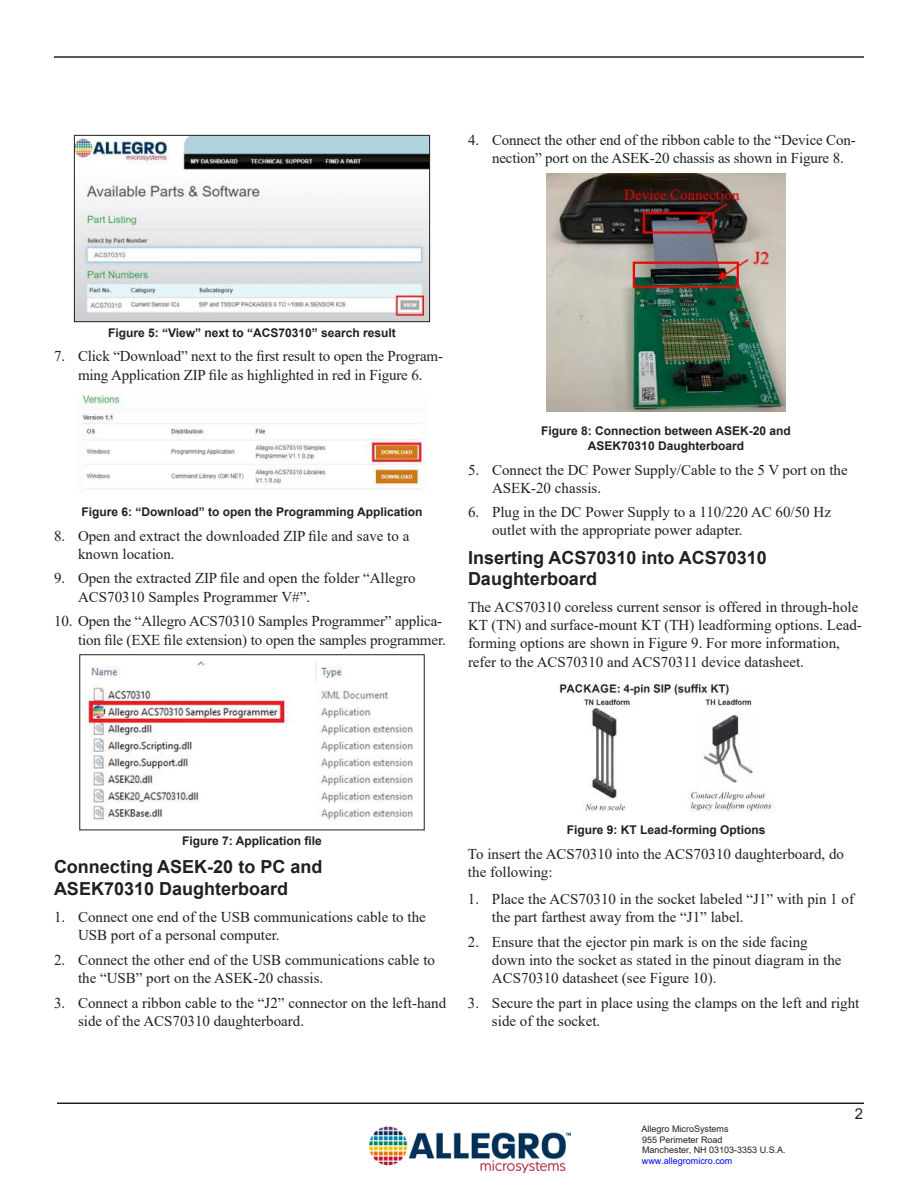
<style>
.page{position:relative;width:918px;height:1188px;background:#fff}
.page>*{position:absolute;margin:0;border:0;box-sizing:border-box;transform-origin:0 0}
.t1{font:700 18px/21.8px "Arial";color:#221f1f}
.t2{font:15px/18px "Times New Roman";color:#221f1f}
.t3{font:15px "Arial";color:#221f1f}
.t4{font:700 12px/14.4px "Arial";color:#221f1f;text-align:center}
.t5{font:9px/10.8px "Arial";color:#221f1f}
.t6{font:9px "Arial";color:#00f}
</style>
<div class="page">
<hr style="left:57px;top:1102px;width:807px;height:2px;background:#221f1f">
<hr style="left:54px;top:56px;width:810px;height:2px;background:#221f1f">
<img style="left:370px;top:1126px;width:201px;height:47px">
<img style="left:76px;top:137px;width:352px;height:183px">
<div style="left:74px;top:135px;width:356px;height:187px;border:1px solid #221f1f"></div>
<img style="left:82px;top:395px;width:340px;height:94px">
<img style="left:85px;top:661px;width:328px;height:160px">
<div style="left:79px;top:654px;width:346px;height:176px;border:1px solid #221f1f"></div>
<img style="left:547px;top:173px;width:238px;height:239px">
<img style="left:559px;top:683px;width:214px;height:129px">
<p class="t2" style="left:492px;top:133px;width:365px;text-indent:-24px">4. Connect the other end of the ribbon cable to the “Device Con&shy;nection” port on the ASEK-20 chassis as shown in Figure 8.</p>
<p class="t4" style="left:108px;top:326px;width:289px">Figure 5: “View” next to “ACS70310” search result</p>
<p class="t2" style="left:54px;top:349px;width:391px;text-align:center">7. Click “Download” next to the 昀椀rst result to open the Program&shy;ming Application ZIP 昀椀le as highlighted in red in Figure 6.</p>
<p class="t4" style="left:82px;top:505px;width:342px">Figure 6: “Download” to open the Programming Application</p>
<p class="t2" style="left:78px;top:528px;width:333px;text-indent:-24px">8. Open and extract the downloaded ZIP 昀椀le and save to a known location.</p>
<p class="t2" style="left:78px;top:571px;width:339px;text-indent:-24px">9. Open the extracted ZIP 昀椀le and open the folder “Allegro<br>ACS70310 Samples Programmer V#”.</p>
<p class="t2" style="left:54px;top:614px;width:393px;text-align:right">10. Open the “Allegro ACS70310 Samples Programmer” applica&shy;tion 昀椀le (EXE 昀椀le extension) to open the samples programmer.</p>
<p class="t4" style="left:541px;top:425px;width:251px">Figure 8: Connection between ASEK-20 and<br>ASEK70310 Daughterboard</p>
<p class="t2" style="left:492px;top:462px;width:357px;text-indent:-24px">5. Connect the DC Power Supply/Cable to the 5 V port on the<br>ASEK-20 chassis.</p>
<p class="t2" style="left:492px;top:505px;width:341px;text-indent:-24px">6. Plug in the DC Power Supply to a 110/220 AC 60/50 Hz outlet with the appropriate power adapter.</p>
<p class="t1" style="left:468px;top:548px;width:300px">Inserting ACS70310 into ACS70310<br>Daughterboard</p>
<p class="t2" style="left:468px;top:600px;width:395px">The ACS70310 coreless current sensor is offered in through-hole KT (TN) and surface-mount KT (TH) leadforming options. Lead&shy;forming options are shown in Figure 9. For more information, refer to the ACS70310 and ACS70311 device datasheet.</p>
<p class="t4" style="left:182px;top:834px;width:141px">Figure 7: Application 昀椀le</p>
<p class="t1" style="left:54px;top:858px;width:270px">Connecting ASEK-20 to PC and<br>ASEK70310 Daughterboard</p>
<p class="t2" style="left:78px;top:909px;width:349px;text-indent:-24px">1. Connect one end of the USB communications cable to the<br>USB port of a personal computer.</p>
<p class="t2" style="left:78px;top:952px;width:359px;text-indent:-24px">2. Connect the other end of the USB communications cable to the “USB” port on the ASEK-20 chassis.</p>
<p class="t2" style="left:78px;top:995px;width:370px;text-indent:-24px">3. Connect a ribbon cable to the “J2” connector on the left-hand side of the ACS70310 daughterboard.</p>
<p class="t4" style="left:567px;top:824px;width:200px">Figure 9: KT Lead-forming Options</p>
<p class="t2" style="left:468px;top:847px;width:378px">To insert the ACS70310 into the ACS70310 daughterboard, do the following:</p>
<p class="t2" style="left:492px;top:892px;width:364px;text-indent:-24px">1. Place the ACS70310 in the socket labeled “J1” with pin 1 of the part farthest away from the “J1” label.</p>
<p class="t2" style="left:492px;top:935px;width:351px;text-indent:-24px">2. Ensure that the ejector pin mark is on the side facing down into the socket as stated in the pinout diagram in the<br>ACS70310 datasheet (see Figure 10).</p>
<p class="t2" style="left:492px;top:995px;width:369px;text-indent:-24px">3. Secure the part in place using the clamps on the left and right side of the socket.</p>
<p class="t5" style="left:642px;top:1124px;width:146px">Allegro MicroSystems<br>955 Perimeter Road<br>Manchester, NH 03103-3353 U.S.A.</p>
<p class="t6" style="left:642px;top:1158px;width:92px">www.allegromicro.com</p>
<p class="t3" style="left:855px;top:1108px;width:10px">2</p>
</div>
